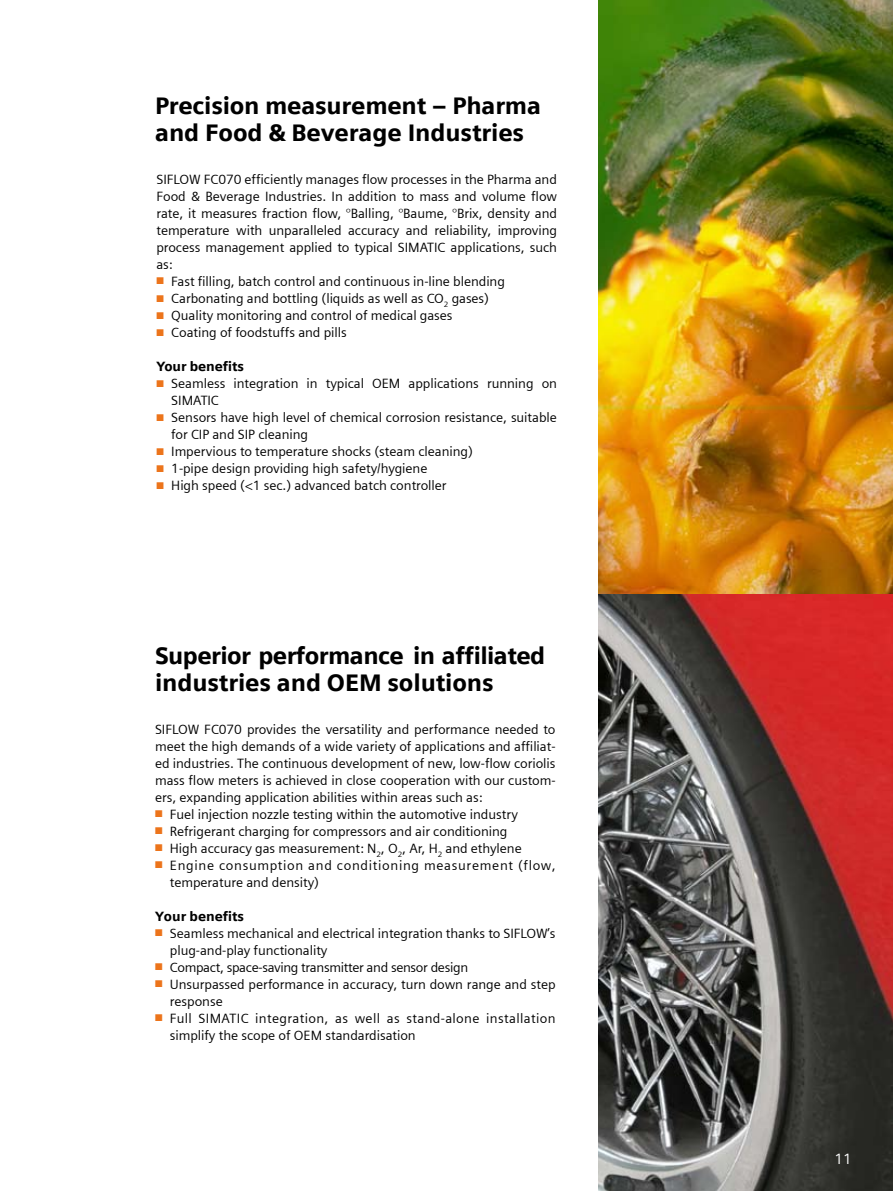
<style>
.page{position:relative;width:893px;height:1191px;background:#fff}
.page>*{position:absolute;margin:0;border:0;box-sizing:border-box;transform-origin:0 0}
.t1{font:900 24px/27px "Siemens Sans";letter-spacing:-.01em;color:#000}
.t2{font:15px "Siemens Sans";color:#fff}
.t3{font:13.5px/17px "Siemens Sans";letter-spacing:-.005em;color:#000}
.t4{font:13.5px/17px "Siemens Sans";letter-spacing:.025em;color:#000}
.t5{font:13.5px/17px "Siemens Sans";letter-spacing:.05em;color:#000}
.t6{font:13.5px "Siemens Sans";letter-spacing:-.025em;color:#000}
.t7{font:900 13.5px "Siemens Sans";letter-spacing:-.005em;color:#000}
.s1{color:#ec741b}
</style>
<div class="page">
<img style="left:598px;top:0;width:295px;height:1191px">
<h1 class="t1" style="left:155px;top:91px;width:388px">Precision measurement – Pharma and Food &amp; Beverage Industries</h1>
<p class="t3" style="left:156px;top:171px;width:402px;text-align:justify">SIFLOW FC070 efficiently manages flow processes in the Pharma and Food &amp; Beverage Industries. In addition to mass and volume flow rate, it measures fraction flow, °Balling, °Baume, °Brix, density and temperature with unparalleled accuracy and reliability, improving process management applied to typical SIMATIC applications, such as:</p>
<p class="t3" style="left:156px;top:273px;width:350px"><span class="s1">■</span> Fast filling, batch control and continuous in-line blending</p>
<p class="t3" style="left:156px;top:290px;width:334px"><span class="s1">■</span> Carbonating and bottling (liquids as well as CO<sub>2</sub> gases)</p>
<p class="t3" style="left:156px;top:307px;width:298px"><span class="s1">■</span> Quality monitoring and control of medical gases</p>
<p class="t3" style="left:156px;top:324px;width:192px"><span class="s1">■</span> Coating of foodstuffs and pills</p>
<p class="t7" style="left:156px;top:358px;width:89px">Your benefits</p>
<p class="t3" style="left:171px;top:375px;width:387px;text-indent:-15px"><span class="s1">■</span> Seamless integration in typical OEM applications running on<br>SIMATIC</p>
<p class="t3" style="left:171px;top:409px;width:387px;text-indent:-15px"><span class="s1">■</span> Sensors have high level of chemical corrosion resistance, suitable for CIP and SIP cleaning</p>
<p class="t3" style="left:156px;top:443px;width:318px"><span class="s1">■</span> Impervious to temperature shocks (steam cleaning)</p>
<p class="t3" style="left:156px;top:460px;width:273px"><span class="s1">■</span> 1-pipe design providing high safety/hygiene</p>
<p class="t3" style="left:156px;top:477px;width:292px"><span class="s1">■</span> High speed (&lt;1 sec.) advanced batch controller</p>
<h1 class="t1" style="left:155px;top:642px;width:392px">Superior performance in affiliated industries and OEM solutions</h1>
<p class="t3" style="left:155px;top:720px;width:402px;text-align:justify">SIFLOW FC070 provides the versatility and performance needed to meet the high demands of a wide variety of applications and affiliat&shy;ed industries. The continuous development of new, low-flow coriolis mass flow meters is achieved in close cooperation with our custom&shy;ers, expanding application abilities within areas such as:</p>
<p class="t3" style="left:155px;top:805px;width:365px"><span class="s1">■</span> Fuel injection nozzle testing within the automotive industry</p>
<p class="t3" style="left:155px;top:822px;width:354px"><span class="s1">■</span> Refrigerant charging for compressors and air c-onditioning</p>
<p class="t3" style="left:155px;top:839px;width:368px"><span class="s1">■</span> High accuracy gas measurement: N<sub>2</sub>, O<sub>2</sub>, Ar, H<sub>2</sub> and ethylene</p>
<p class="t5" style="left:170px;top:856px;width:387px;text-indent:-15px"><span class="s1">■</span> Engine consumption and conditioning measurement (flow, temperature and density)</p>
<p class="t7" style="left:155px;top:908px;width:91px">Your benefits</p>
<p class="t3" style="left:170px;top:924px;width:387px;text-indent:-15px"><span class="s1">■</span> Seamless mechanical and electrical integration thanks to SIFLOW’s plug-and-play functionality</p>
<p class="t6" style="left:155px;top:959px;width:315px"><span class="s1">■</span> Compact, space-saving transmitter and sensor design</p>
<p class="t3" style="left:170px;top:975px;width:387px;text-indent:-15px"><span class="s1">■</span> Unsurpassed performance in accuracy, turn down range and step response</p>
<p class="t4" style="left:170px;top:1009px;width:387px;text-indent:-15px"><span class="s1">■</span> Full SIMATIC integration, as well as stand-alone installation simplify the scope of OEM standardisation</p>
<p class="t2" style="left:835px;top:1150px;width:19px">11</p>
</div>
